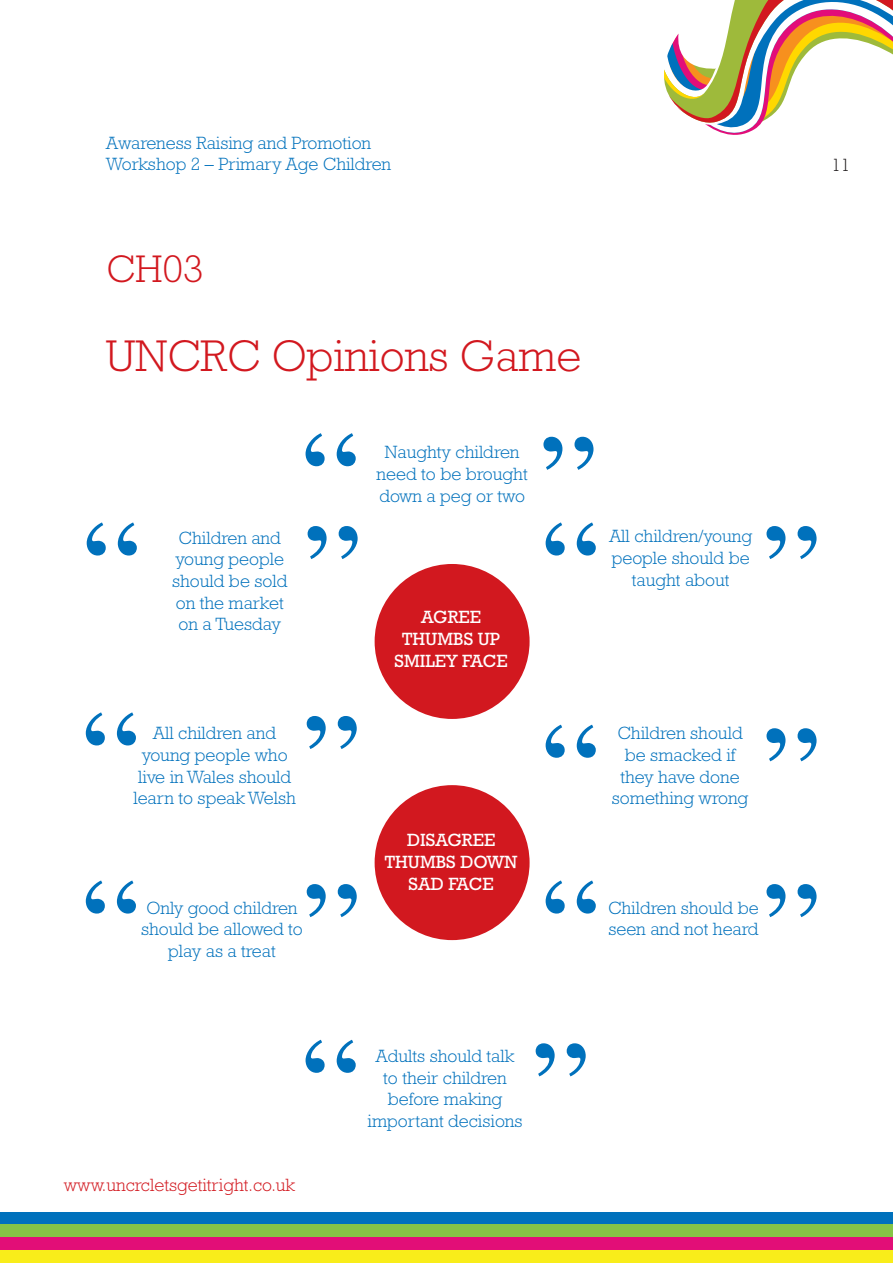
<style>
.page{position:relative;width:893px;height:1263px;background:#fff}
.page>*{position:absolute;margin:0;border:0;box-sizing:border-box;transform-origin:0 0}
.t1{font:135.6px "Times";color:#0071bc}
.t2{font:300 45px "Rockwell";color:#d2181f}
.t3{font:300 39px "Rockwell";color:#d2181f}
.t4{font:300 18px/21.6px "Rockwell";color:#0071bc;text-align:center}
.t5{font:18px/21.6px "Rockwell";color:#fff;text-align:center}
.t6{font:300 18px "Rockwell";color:#d2181f}
.t7{font:300 18px "Rockwell";color:#231f20}
</style>
<div class="page">
<svg style="left:695px;top:0;width:198px;height:135px"></svg>
<svg style="left:664px;top:0;width:52px;height:119px"></svg>
<div style="left:0;top:1212px;width:893px;height:12px;background:#0071bc"></div>
<div style="left:0;top:1224px;width:893px;height:13px;background:#85c446"></div>
<div style="left:0;top:1237px;width:893px;height:13px;background:#e20e77"></div>
<div style="left:0;top:1250px;width:893px;height:13px;background:#f9ed1a"></div>
<div style="left:375px;top:564px;width:155px;height:155px;background:#d2181f;border-radius:50%"></div>
<div style="left:375px;top:785px;width:155px;height:155px;background:#d2181f;border-radius:50%"></div>
<p class="t4" style="left:106px;top:134px;width:286px;text-align:left">Awareness Raising and Promotion<br>Workshop 2 – Primary Age Children</p>
<p class="t7" style="left:831px;top:159px;width:21px">11</p>
<h3 class="t3" style="left:106px;top:255px;width:99px">CH03</h3>
<h2 class="t2" style="left:106px;top:340px;width:477px">UNCRC Opinions Game</h2>
<h1 class="t1" style="left:302px;top:430px;width:62px">“</h1>
<p class="t4" style="left:377px;top:443px;width:153px">Naughty children need to be brought</p>
<p class="t4" style="left:379px;top:486px;width:147px">down a peg or two</p>
<h1 class="t1" style="left:539px;top:434px;width:62px">”</h1>
<h1 class="t1" style="left:83px;top:521px;width:282px">“ ”</h1>
<h1 class="t1" style="left:542px;top:521px;width:282px">“ ”</h1>
<p class="t4" style="left:609px;top:527px;width:144px">All children/young people should be taught about</p>
<p class="t4" style="left:172px;top:529px;width:117px">Children and young people should be sold on the market on a Tuesday</p>
<p class="t5" style="left:395px;top:608px;width:115px">AGREE<br>THUMBS UP<br>SMILEY FACE</p>
<h1 class="t1" style="left:82px;top:711px;width:282px">“ ”</h1>
<h1 class="t1" style="left:542px;top:723px;width:282px">“ ”</h1>
<p class="t4" style="left:133px;top:724px;width:164px">All children and young people who live in Wales should learn to speak Welsh</p>
<p class="t4" style="left:612px;top:724px;width:138px">Children should be smacked if they have done something wrong</p>
<p class="t5" style="left:385px;top:831px;width:134px">DISAGREE<br>THUMBS DOWN<br>SAD FACE</p>
<h1 class="t1" style="left:82px;top:879px;width:282px">“ ”</h1>
<h1 class="t1" style="left:542px;top:879px;width:282px">“ ”</h1>
<p class="t4" style="left:141px;top:899px;width:163px">Only good children should be allowed to play as a treat</p>
<p class="t4" style="left:608px;top:899px;width:152px;text-align:left">Children should be seen and not heard</p>
<h1 class="t1" style="left:302px;top:1038px;width:291px">“ ”</h1>
<p class="t4" style="left:367px;top:1047px;width:157px">Adults should talk to their children before making important decisions</p>
<p class="t6" style="left:64px;top:1179px;width:233px">www.uncrcletsgetitright.co.uk</p>
</div>
